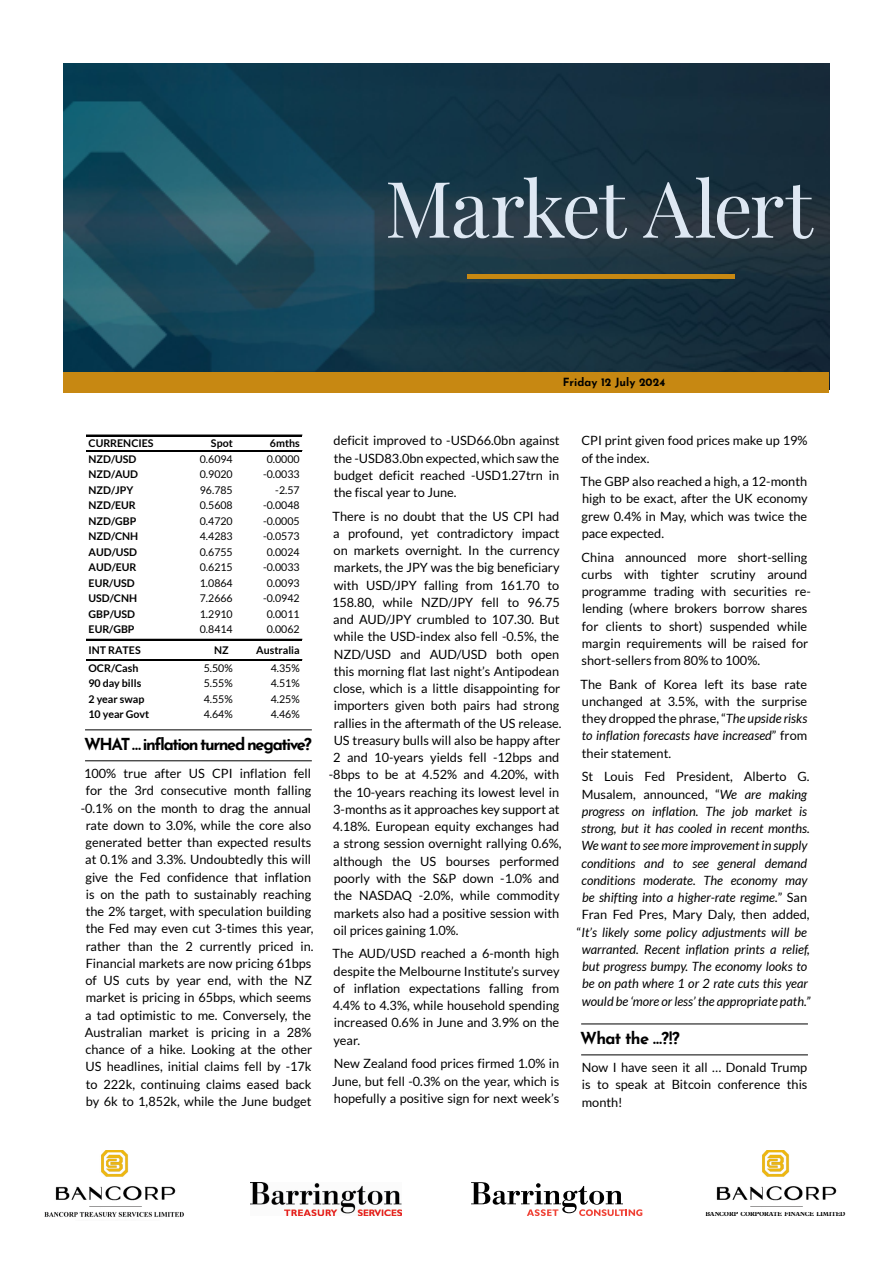
<style>
.page{position:relative;width:893px;height:1263px;background:#fff}
.page>*{position:absolute;margin:0;border:0;box-sizing:border-box;transform-origin:0 0}
.t1{font:78px "Playfair Display";letter-spacing:-.03em;color:#dee8f3}
.t2{font:700 16.5px "Josefin Sans";letter-spacing:-.08em;color:#000}
.t3{font:12.75px/17.2px "Lato";color:#000;text-align:justify}
.t4{font:italic 12.75px/17.2px "Lato";color:#000;text-align:center}
.t5{font:700 11.25px "Josefin Sans";color:#000}
.t6{font:10.65px "Lato";color:#000}
.t7{font:700 10.65px "Lato";color:#000}
.t8{font:700 6.45px "Plantin Std";letter-spacing:-.01em;color:#000;scale:.93 1}
.s1{font-style:italic}
.s2{font-style:normal}
</style>
<div class="page">
<hr style="left:85px;top:729px;width:227px;height:1px;background:#000">
<hr style="left:85px;top:760px;width:227px;height:1px;background:#000">
<hr style="left:86px;top:435px;width:216px;height:1px;background:#000">
<hr style="left:86px;top:450px;width:216px;height:1px;background:#000">
<hr style="left:86px;top:639px;width:216px;height:1px;background:#000">
<hr style="left:86px;top:659px;width:216px;height:1px;background:#000">
<hr style="left:86px;top:660px;width:216px;height:1px;background:#000">
<hr style="left:581px;top:1023px;width:227px;height:1px;background:#000">
<hr style="left:581px;top:1054px;width:227px;height:1px;background:#000">
<img style="left:44px;top:1150px;width:140px;height:67px">
<img style="left:251px;top:1182px;width:151px;height:33px">
<img style="left:716px;top:1150px;width:121px;height:57px">
<img style="left:64px;top:64px;width:765px;height:308px">
<div style="left:64px;top:372px;width:765px;height:21px;background:#c78812"></div>
<hr style="left:467px;top:275px;width:268px;height:4px;background:#c78812">
<svg style="left:471px;top:1182px;width:171px;height:34px"></svg>
<h1 class="t1" style="left:385px;top:148px;width:429px">Market Alert</h1>
<p class="t5" style="left:563px;top:372px;width:104px">Friday 12 July 2024</p>
<p class="t7" style="left:89px;top:437px;width:67px">CURRENCIES</p>
<p class="t7" style="left:211px;top:437px;width:23px">Spot</p>
<p class="t7" style="left:270px;top:437px;width:31px">6mths</p>
<p class="t7" style="left:89px;top:453px;width:49px">NZD/USD</p>
<p class="t6" style="left:200px;top:453px;width:34px">0.6094</p>
<p class="t6" style="left:267px;top:453px;width:34px">0.0000</p>
<p class="t7" style="left:89px;top:468px;width:51px">NZD/AUD</p>
<p class="t6" style="left:200px;top:468px;width:34px">0.9020</p>
<p class="t6" style="left:263px;top:468px;width:38px">-0.0033</p>
<p class="t7" style="left:89px;top:484px;width:46px">NZD/JPY</p>
<p class="t6" style="left:200px;top:484px;width:34px">96.785</p>
<p class="t6" style="left:275px;top:484px;width:26px">-2.57</p>
<p class="t7" style="left:89px;top:499px;width:49px">NZD/EUR</p>
<p class="t6" style="left:200px;top:499px;width:34px">0.5608</p>
<p class="t6" style="left:263px;top:499px;width:38px">-0.0048</p>
<p class="t7" style="left:89px;top:515px;width:49px">NZD/GBP</p>
<p class="t6" style="left:200px;top:515px;width:34px">0.4720</p>
<p class="t6" style="left:263px;top:515px;width:38px">-0.0005</p>
<p class="t7" style="left:89px;top:530px;width:51px">NZD/CNH</p>
<p class="t6" style="left:200px;top:530px;width:34px">4.4283</p>
<p class="t6" style="left:263px;top:530px;width:38px">-0.0573</p>
<p class="t7" style="left:89px;top:546px;width:50px">AUD/USD</p>
<p class="t6" style="left:200px;top:546px;width:34px">0.6755</p>
<p class="t6" style="left:267px;top:546px;width:34px">0.0024</p>
<p class="t7" style="left:89px;top:561px;width:49px">AUD/EUR</p>
<p class="t6" style="left:200px;top:561px;width:34px">0.6215</p>
<p class="t6" style="left:263px;top:561px;width:38px">-0.0033</p>
<p class="t7" style="left:89px;top:577px;width:48px">EUR/USD</p>
<p class="t6" style="left:200px;top:577px;width:34px">1.0864</p>
<p class="t6" style="left:267px;top:577px;width:34px">0.0093</p>
<p class="t7" style="left:89px;top:592px;width:50px">USD/CNH</p>
<p class="t6" style="left:200px;top:592px;width:34px">7.2666</p>
<p class="t6" style="left:263px;top:592px;width:38px">-0.0942</p>
<p class="t7" style="left:89px;top:607px;width:48px">GBP/USD</p>
<p class="t6" style="left:200px;top:608px;width:34px">1.2910</p>
<p class="t6" style="left:267px;top:608px;width:34px">0.0011</p>
<p class="t7" style="left:89px;top:623px;width:47px">EUR/GBP</p>
<p class="t6" style="left:200px;top:623px;width:34px">0.8414</p>
<p class="t6" style="left:267px;top:623px;width:34px">0.0062</p>
<p class="t7" style="left:89px;top:644px;width:54px">INT RATES</p>
<p class="t7" style="left:214px;top:644px;width:16px">NZ</p>
<p class="t7" style="left:256px;top:644px;width:45px">Australia</p>
<p class="t7" style="left:89px;top:662px;width:51px">OCR/Cash</p>
<p class="t6" style="left:204px;top:662px;width:31px">5.50%</p>
<p class="t6" style="left:271px;top:662px;width:31px">4.35%</p>
<p class="t7" style="left:89px;top:677px;width:54px">90 day bills</p>
<p class="t6" style="left:204px;top:677px;width:31px">5.55%</p>
<p class="t6" style="left:271px;top:677px;width:31px">4.51%</p>
<p class="t7" style="left:89px;top:693px;width:57px">2 year swap</p>
<p class="t6" style="left:204px;top:693px;width:31px">4.55%</p>
<p class="t6" style="left:271px;top:693px;width:31px">4.25%</p>
<p class="t7" style="left:89px;top:708px;width:62px">10 year Govt</p>
<p class="t6" style="left:204px;top:708px;width:31px">4.64%</p>
<p class="t6" style="left:271px;top:708px;width:31px">4.46%</p>
<p class="t2" style="left:84px;top:730px;width:229px">WHAT … inflation turned negative?</p>
<p class="t3" style="left:81px;top:765px;width:234px;text-align:center">100% true after US CPI inflation fell for the 3rd consecutive month falling -0.1% on the month to drag the annual rate down to 3.0%, while the core also generated better than expected results at 0.1% and 3.3%. Undoubtedly this will give the Fed confidence that inflation is on the path to sustainably reaching the 2% target, with speculation building the Fed may even cut 3-times this year, rather than the 2 currently priced in.<br>Financial markets are now pricing 61bps of US cuts by year end, with the NZ market is pricing in 65bps, which seems a tad optimistic to me. Conversely, the Australian market is pricing in a 28% chance of a hike. Looking at the other US headlines, initial claims fell by -17k to 222k, continuing claims eased back by 6k to 1,852k, while the June budget</p>
<p class="t3" style="left:334px;top:432px;width:228px">deficit improved to -USD66.0bn against the -USD83.0bn expected, which saw the budget deficit reached -USD1.27trn in the fiscal year to June.</p>
<p class="t3" style="left:333px;top:507px;width:228px">There is no doubt that the US CPI had</p>
<p class="t3" style="left:333px;top:525px;width:228px">a profound, yet contradictory impact</p>
<p class="t3" style="left:334px;top:542px;width:227px">on markets overnight. In the currency</p>
<p class="t3" style="left:334px;top:559px;width:227px">markets, the JPY was the big beneficiary</p>
<p class="t3" style="left:334px;top:576px;width:227px">with USD/JPY falling from 161.70 to</p>
<p class="t3" style="left:332px;top:594px;width:229px">158.80, while NZD/JPY fell to 96.75</p>
<p class="t3" style="left:333px;top:611px;width:228px">and AUD/JPY crumbled to 107.30. But</p>
<p class="t3" style="left:334px;top:628px;width:227px">while the USD-index also fell -0.5%, the</p>
<p class="t3" style="left:334px;top:645px;width:227px">NZD/USD and AUD/USD both open</p>
<p class="t3" style="left:334px;top:663px;width:227px">this morning flat last night’s Antipodean</p>
<p class="t3" style="left:334px;top:680px;width:228px">close, which is a little disappointing for</p>
<p class="t3" style="left:334px;top:697px;width:227px">importers given both pairs had strong</p>
<p class="t3" style="left:334px;top:714px;width:229px">rallies in the aftermath of the US release.</p>
<p class="t3" style="left:334px;top:732px;width:228px">US treasury bulls will also be happy after</p>
<p class="t3" style="left:333px;top:749px;width:228px">2 and 10-years yields fell -12bps and</p>
<p class="t3" style="left:329px;top:766px;width:232px">-8bps to be at 4.52% and 4.20%, with</p>
<p class="t3" style="left:334px;top:783px;width:227px">the 10-years reaching its lowest level in</p>
<p class="t3" style="left:333px;top:801px;width:228px">3-months as it approaches key support at</p>
<p class="t3" style="left:333px;top:818px;width:228px">4.18%. European equity exchanges had</p>
<p class="t3" style="left:333px;top:835px;width:230px">a strong session overnight rallying 0.6%,</p>
<p class="t3" style="left:333px;top:852px;width:227px">although the US bourses performed</p>
<p class="t3" style="left:334px;top:870px;width:227px">poorly with the S&amp;P down -1.0% and</p>
<p class="t3" style="left:334px;top:887px;width:227px">the NASDAQ -2.0%, while commodity</p>
<p class="t3" style="left:334px;top:904px;width:227px">markets also had a positive session with</p>
<p class="t3" style="left:334px;top:921px;width:127px">oil prices gaining 1.0%.</p>
<p class="t3" style="left:333px;top:945px;width:228px">The AUD/USD reached a 6-month high despite the Melbourne Institute’s survey of inflation expectations falling from 4.4% to 4.3%, while household spending increased 0.6% in June and 3.9% on the year.</p>
<p class="t3" style="left:332px;top:1055px;width:229px">New Zealand food prices firmed 1.0% in June, but fell -0.3% on the year, which is hopefully a positive sign for next week’s</p>
<p class="t3" style="left:582px;top:432px;width:227px">CPI print given food prices make up 19% of the index.</p>
<p class="t3" style="left:581px;top:473px;width:228px">The GBP also reached a high, a 12-month high to be exact, after the UK economy grew 0.4% in May, which was twice the pace expected.</p>
<p class="t3" style="left:581px;top:548px;width:231px;text-align:left">China announced more short-selling curbs with tighter scrutiny around programme trading with securities re&shy;lending (where brokers borrow shares for clients to short) suspended while margin requirements will be raised for short-sellers from 80% to 100%.</p>
<p class="t3" style="left:581px;top:675px;width:228px">The Bank of Korea left its base rate unchanged at 3.5%, with the surprise they dropped the phrase, “<span class="s1">The upside risks to inflation forecasts have increased</span>” from their statement.</p>
<p class="t4" style="left:577px;top:768px;width:235px"><span class="s2">St Louis Fed President, Alberto G.<br>Musalem, announced, “</span>We are making progress on inflation. The job market is strong, but it has cooled in recent months.<br>We want to see more improvement in supply conditions and to see general demand conditions moderate. The economy may be shifting into a higher-rate regime.<span class="s2">” San Fran Fed Pres, Mary Daly, then added, “</span>It’s likely some policy adjustments will be warranted. Recent inflation prints a relief, but progress bumpy. The economy looks to be on path where 1 or 2 rate cuts this year would be ‘more or less’ the appropriate path.”</p>
<p class="t2" style="left:580px;top:1024px;width:101px">What the …?!?</p>
<p class="t3" style="left:582px;top:1059px;width:227px">Now I have seen it all … Donald Trump is to speak at Bitcoin conference this month!</p>
<p class="t8" style="left:705px;top:1210px;width:152px">BANCORP CORPORATE FINANCE LIMITED</p>
</div>
